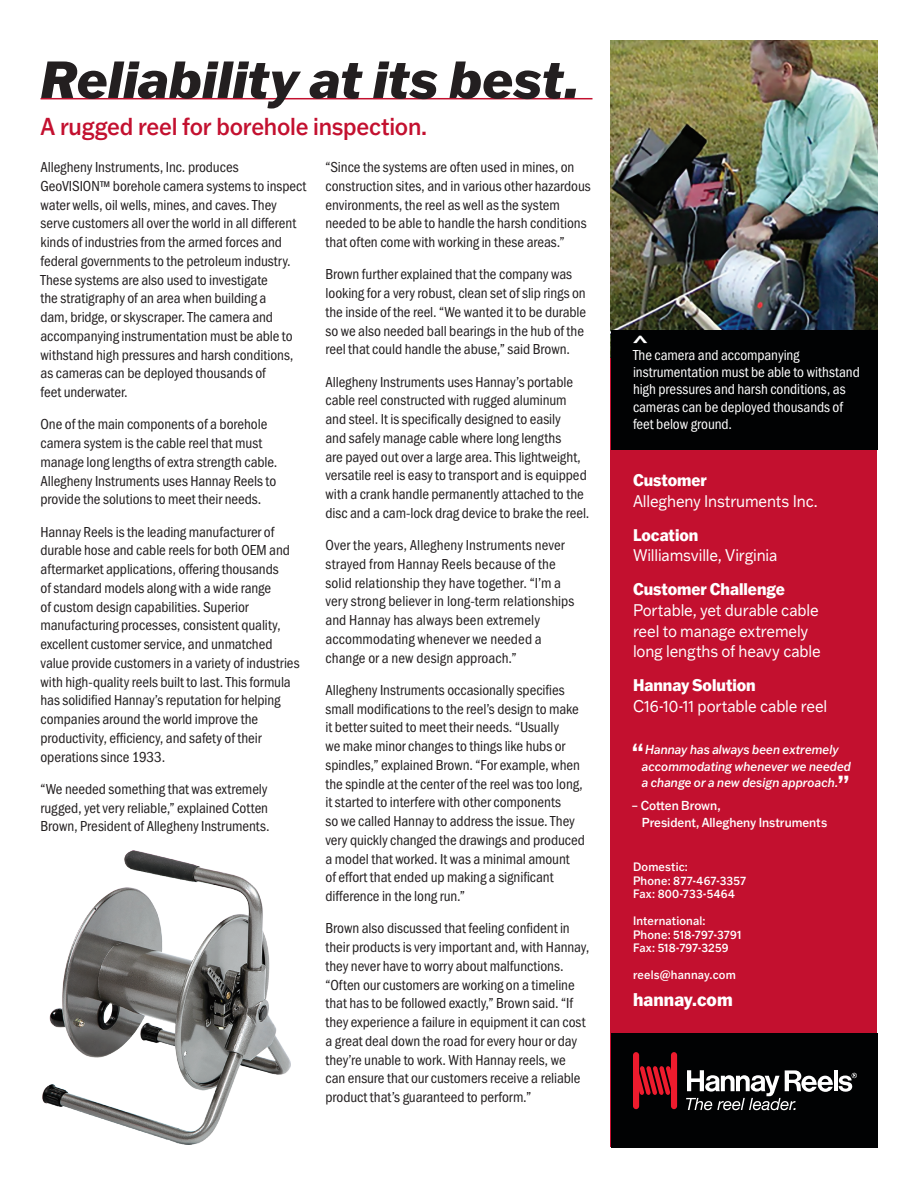
<style>
.page{position:relative;width:918px;height:1188px;background:#fff}
.page>*{position:absolute;margin:0;border:0;box-sizing:border-box;transform-origin:0 0}
.t1{font:italic 800 51px "Franklin Gothic ATF";letter-spacing:-.005em;color:#231f20}
.t2{font:500 24px "Franklin Gothic ATF";letter-spacing:-.01em;color:#c3102f;scale:.9 1}
.t3{font:800 18px "Franklin Gothic ATF";letter-spacing:.005em;color:#fff;scale:.9 1}
.t4{font:700 17.25px "Franklin Gothic ATF";color:#fff;scale:1.5 1}
.t5{font:16.5px/20.7px "Franklin Gothic ATF";letter-spacing:-.01em;color:#fff;scale:.9 1}
.t6{font:800 16.5px "Franklin Gothic ATF";color:#fff;scale:.9 1}
.t7{font:15px/18.8px "Franklin Gothic URW Cond";letter-spacing:-.005em;color:#231f20}
.t8{font:15px/17.2px "Franklin Gothic URW Cond";letter-spacing:-.005em;color:#fff}
.t9{font:italic 500 12.75px/16.5px "Franklin Gothic ATF";color:#fff;scale:.9 1}
.t10{font:500 12.75px/16.5px "Franklin Gothic ATF";color:#fff;scale:.9 1}
.t11{font:500 12px/13.5px "Franklin Gothic ATF";letter-spacing:.015em;color:#fff;scale:.9 1}
.s1{font-style:normal;font-size:27px}
</style>
<div class="page">
<div style="left:610px;top:41px;width:268px;height:1106px;background:#c3102f"></div>
<img style="left:42px;top:850px;width:249px;height:294px">
<hr style="left:40px;top:98px;width:552px;height:1px;background:#c3102f">
<div style="left:611px;top:1033px;width:267px;height:115px;background:#010203"></div>
<svg style="left:633px;top:1052px;width:44px;height:57px"></svg>
<hr style="left:834px;top:1070px;width:4px;height:21px;background:#fff">
<svg style="left:839px;top:1073px;width:18px;height:19px"></svg>
<svg style="left:686px;top:1070px;width:147px;height:40px"></svg>
<img style="left:610px;top:40px;width:268px;height:318px">
<div style="left:611px;top:330px;width:267px;height:119px;background:#010203"></div>
<h1 class="t1" style="left:40px;top:45px;width:541px">Reliability at its best.</h1>
<h2 class="t2" style="left:40px;top:110px;width:431px">A rugged reel for borehole inspection.</h2>
<p class="t7" style="left:40px;top:157px;width:267px">Allegheny Instruments, Inc. produces GeoVISION™ borehole camera systems to inspect water wells, oil wells, mines, and caves. They serve customers all over the world in all different kinds of industries from the armed forces and federal governments to the petroleum industry.<br>These systems are also used to investigate<br>the stratigraphy of an area when building a<br>dam, bridge, or skyscraper. The camera and accompanying instrumentation must be able to withstand high pressures and harsh conditions, as cameras can be deployed thousands of<br>feet underwater.</p>
<p class="t7" style="left:40px;top:414px;width:238px">One of the main components of a borehole camera system is the cable reel that must manage long lengths of extra strength cable.<br>Allegheny Instruments uses Hannay Reels to provide the solutions to meet their needs.</p>
<p class="t7" style="left:40px;top:521px;width:261px">Hannay Reels is the leading manufacturer of durable hose and cable reels for both OEM and aftermarket applications, offering thousands<br>of standard models along with a wide range<br>of custom design capabilities. Superior manufacturing processes, consistent quality, excellent customer service, and unmatched value provide customers in a variety of industries with high-quality reels built to last. This formula has solidified Hannay’s reputation for helping companies around the world improve the productivity, efficiency, and safety of their operations since 1933.</p>
<p class="t7" style="left:40px;top:778px;width:231px">“We needed something that was extremely rugged, yet very reliable,” explained Cotten<br>Brown, President of Allegheny Instruments.</p>
<p class="t7" style="left:326px;top:157px;width:267px">“Since the systems are often used in mines, on construction sites, and in various other hazardous environments, the reel as well as the system needed to be able to handle the harsh conditions that often come with working in these areas.”</p>
<p class="t7" style="left:326px;top:264px;width:262px">Brown further explained that the company was looking for a very robust, clean set of slip rings on the inside of the reel. “We wanted it to be durable so we also needed ball bearings in the hub of the reel that could handle the abuse,” said Brown.</p>
<p class="t7" style="left:326px;top:371px;width:265px">Allegheny Instruments uses Hannay’s portable cable reel constructed with rugged aluminum and steel. It is specifically designed to easily<br>and safely manage cable where long lengths<br>are payed out over a large area. This lightweight, versatile reel is easy to transport and is equipped with a crank handle permanently attached to the disc and a cam-lock drag device to brake the reel.</p>
<p class="t7" style="left:326px;top:535px;width:251px">Over the years, Allegheny Instruments never strayed from Hannay Reels because of the solid relationship they have together. “I’m a very strong believer in long-term relationships and Hannay has always been extremely accommodating whenever we needed a change or a new design approach.”</p>
<p class="t7" style="left:326px;top:679px;width:261px">Allegheny Instruments occasionally specifies small modifications to the reel’s design to make it better suited to meet their needs. “Usually<br>we make minor changes to things like hubs or spindles,” explained Brown. “For example, when the spindle at the center of the reel was too long, it started to interfere with other components<br>so we called Hannay to address the issue. They very quickly changed the drawings and produced a model that worked. It was a minimal amount<br>of effort that ended up making a significant difference in the long run.”</p>
<p class="t7" style="left:326px;top:918px;width:265px">Brown also discussed that feeling confident in their products is very important and, with Hannay, they never have to worry about malfunctions. “Often our customers are working on a timeline that has to be followed exactly,” Brown said. “If they experience a failure in equipment it can cost a great deal down the road for every hour or day they’re unable to work. With Hannay reels, we<br>can ensure that our customers receive a reliable product that’s guaranteed to perform.”</p>
<p class="t4" style="left:633px;top:330px;width:11px">^</p>
<p class="t8" style="left:633px;top:345px;width:228px">The camera and accompanying instrumentation must be able to withstand high pressures and harsh conditions, as cameras can be deployed thousands of feet below ground.</p>
<p class="t6" style="left:633px;top:469px;width:84px">Customer</p>
<p class="t5" style="left:633px;top:490px;width:207px">Allegheny Instruments Inc.</p>
<p class="t6" style="left:633px;top:524px;width:74px">Location</p>
<p class="t5" style="left:633px;top:545px;width:162px">Williamsville, Virginia</p>
<p class="t6" style="left:633px;top:578px;width:170px">Customer Challenge</p>
<p class="t5" style="left:633px;top:599px;width:210px">Portable, yet durable cable reel to manage extremely long lengths of heavy cable</p>
<p class="t6" style="left:633px;top:674px;width:138px">Hannay Solution</p>
<p class="t5" style="left:633px;top:695px;width:217px">C16-10-11 portable cable reel</p>
<p class="t9" style="left:642px;top:741px;width:234px;text-indent:-10px"><span class="s1">“</span>Hannay has always been extremely accommodating whenever we needed a change or a new design approach.<span class="s1">”</span></p>
<p class="t10" style="left:642px;top:797px;width:207px;text-indent:-10px">– Cotten Brown,<br>President, Allegheny Instruments</p>
<p class="t11" style="left:633px;top:860px;width:127px">Domestic:<br>Phone: 877-467-3357<br>Fax: 800-733-5464</p>
<p class="t11" style="left:633px;top:914px;width:122px">International:<br>Phone: 518-797-3791<br>Fax: 518-797-3259</p>
<p class="t11" style="left:633px;top:968px;width:116px">reels@hannay.com</p>
<p class="t3" style="left:633px;top:988px;width:112px">hannay.com</p>
</div>
